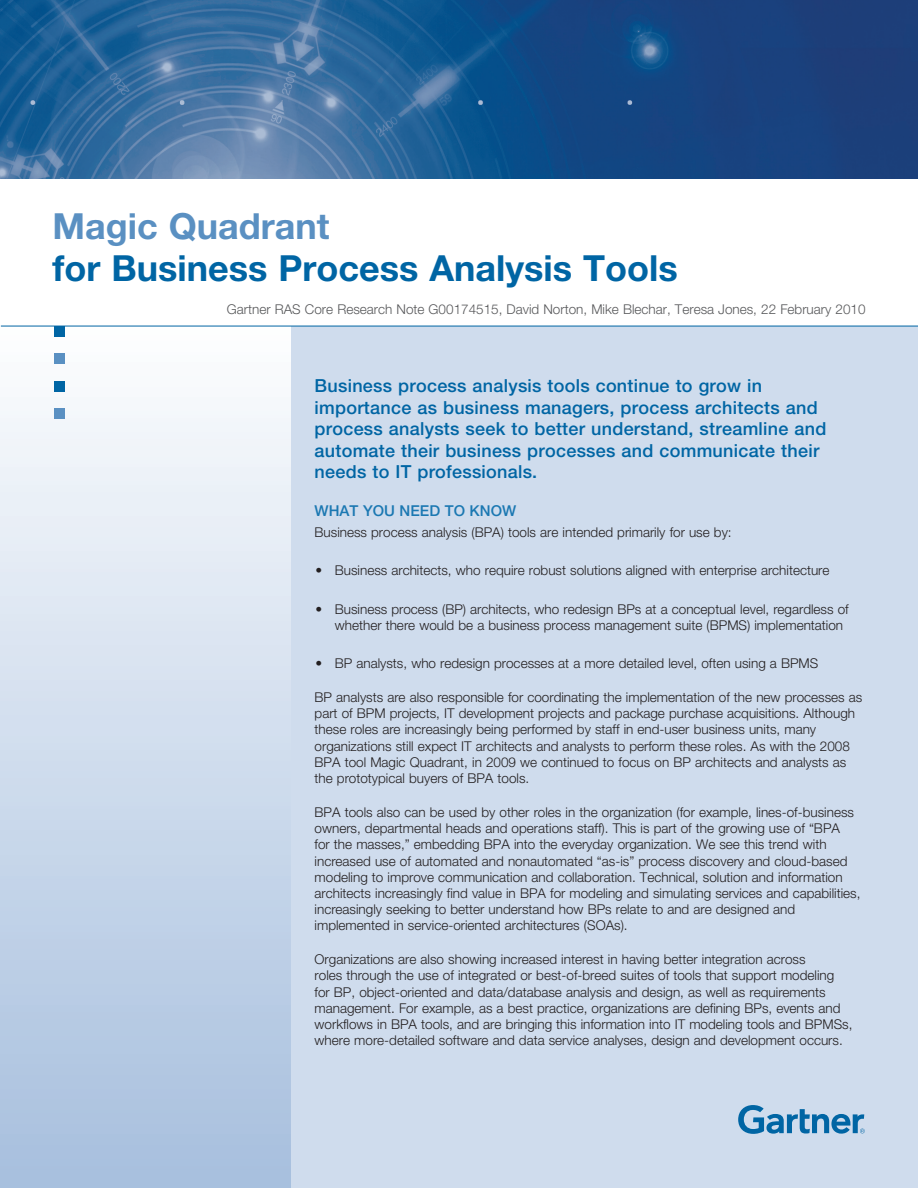
<style>
.page{position:relative;width:918px;height:1188px;background:#fff}
.page>*{position:absolute;margin:0;border:0;box-sizing:border-box;transform-origin:0 0}
.headline{font:700 36px/42px "Helvetica Neue LT";color:#0065a4}
.introduction{font:500 18px/21.6px "Helvetica Neue LT";letter-spacing:.015em;color:#0065a4}
.subhead{font:500 15px "Helvetica Neue LT";color:#1b78b2}
.front_page_body{font:300 13.5px/16.2px "Helvetica Neue LT";color:#231f20}
.front_page_bullet{font:300 13.5px/16.2px "Helvetica Neue LT";color:#231f20}
.source{font:300 13.5px "Helvetica Neue LT";color:#57585a}
.s1{color:#5a90c2}
</style>
<div class="page">
<img style="left:0;top:0;width:918px;height:179px">
<div style="left:292px;top:327px;width:626px;height:861px;background:#cfdced"></div>
<div style="left:0;top:327px;width:290px;height:861px;background:linear-gradient(to bottom,#fcfdfe,#a6bedd)"></div>
<hr style="left:1px;top:326px;width:917px;height:1px;background:#0065a4">
<div style="left:54px;top:409px;width:10px;height:10px;background:#5a90c2"></div>
<div style="left:54px;top:381px;width:10px;height:10px;background:#0065a4"></div>
<div style="left:54px;top:354px;width:10px;height:10px;background:#5a90c2"></div>
<div style="left:54px;top:326px;width:10px;height:10px;background:#0065a4"></div>
<svg style="left:738px;top:1105px;width:127px;height:29px"></svg>
<p class="headline" style="left:52px;top:204px;width:627px"><span class="s1">Magic Quadrant<br></span>for Business Process Analysis Tools</p>
<p class="source" style="left:227px;top:301px;width:640px">Gartner RAS Core Research Note G00174515, David Norton, Mike Blechar, Teresa Jones, 22 February 2010</p>
<p class="introduction" style="left:315px;top:375px;width:513px">Business process analysis tools continue to grow in importance as business managers, process architects and process analysts seek to better understand, streamline and automate their business processes and communicate their needs to IT professionals.</p>
<p class="subhead" style="left:315px;top:501px;width:203px">WHAT YOU NEED TO KNOW</p>
<p class="front_page_body" style="left:315px;top:524px;width:419px">Business process analysis (BPA) tools are intended primarily for use by:</p>
<p class="front_page_bullet" style="left:315px;top:562px;width:516px">• Business architects, who require robust solutions aligned with enterprise architecture</p>
<p class="front_page_bullet" style="left:335px;top:601px;width:515px;text-indent:-20px">• Business process (BP) architects, who redesign BPs at a conceptual level, regardless of whether there would be a business process management suite (BPMS) implementation</p>
<p class="front_page_bullet" style="left:315px;top:655px;width:505px">• BP analysts, who redesign processes at a more detailed level, often using a BPMS</p>
<p class="front_page_body" style="left:315px;top:689px;width:549px">BP analysts are also responsible for coordinating the implementation of the new processes as part of BPM projects, IT development projects and package purchase acquisitions. Although these roles are increasingly being performed by staff in end-user business units, many organizations still expect IT architects and analysts to perform these roles. As with the 2008<br>BPA tool Magic Quadrant, in 2009 we continued to focus on BP architects and analysts as the prototypical buyers of BPA tools.</p>
<p class="front_page_body" style="left:315px;top:804px;width:547px">BPA tools also can be used by other roles in the organization (for example, lines-of-business owners, departmental heads and operations staff). This is part of the growing use of “BPA<br>for the masses,” embedding BPA into the everyday organization. We see this trend with increased use of automated and nonautomated “as-is” process discovery and cloud-based modeling to improve communication and collaboration. Technical, solution and information architects increasingly find value in BPA for modeling and simulating services and capabilities, increasingly seeking to better understand how BPs relate to and are designed and implemented in service-oriented architectures (SOAs).</p>
<p class="front_page_body" style="left:315px;top:951px;width:539px">Organizations are also showing increased interest in having better integration across<br>roles through the use of integrated or best-of-breed suites of tools that support modeling for BP, object-oriented and data/database analysis and design, as well as requirements management. For example, as a best practice, organizations are defining BPs, events and workflows in BPA tools, and are bringing this information into IT modeling tools and BPMSs, where more-detailed software and data service analyses, design and development occurs.</p>
</div>
